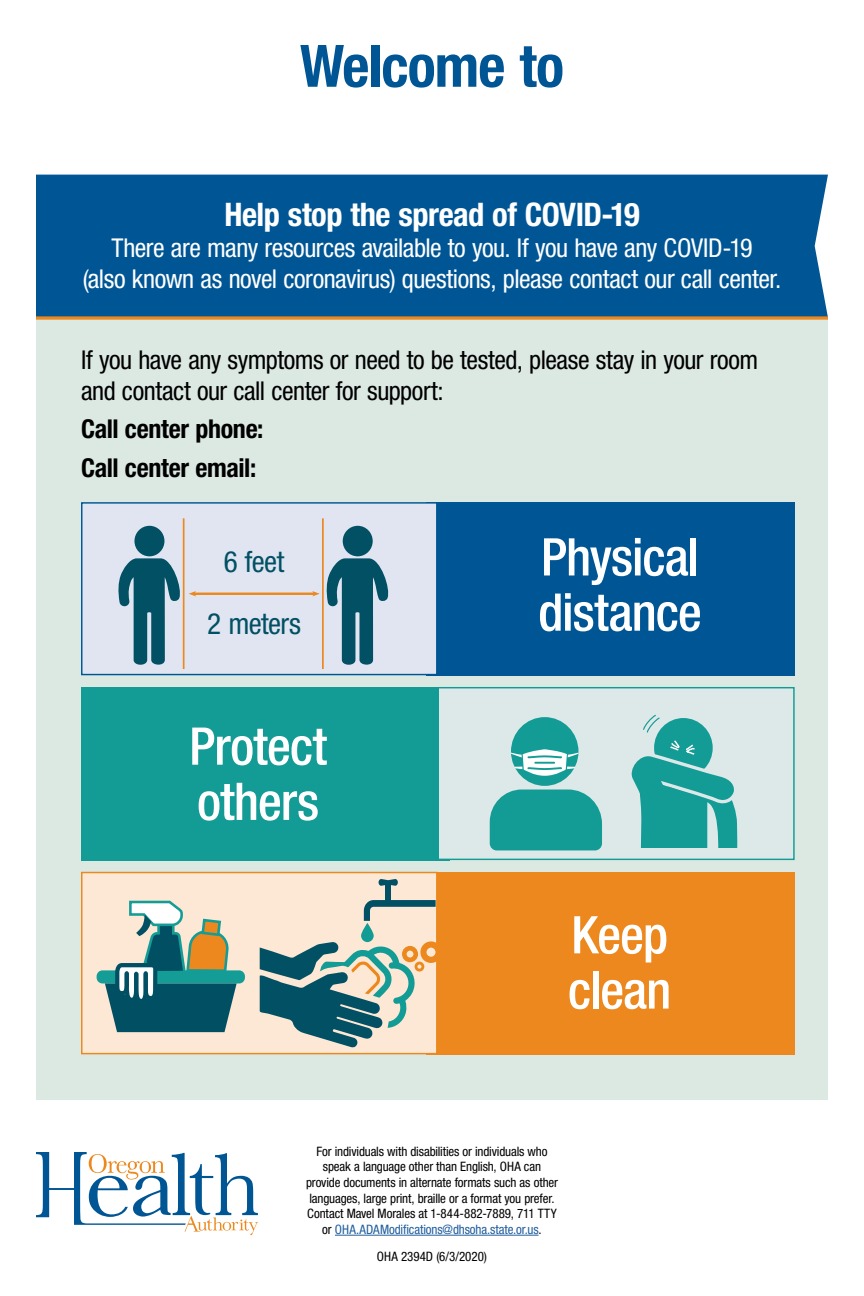
<style>
.page{position:relative;width:864px;height:1296px;background:#fff}
.page>*{position:absolute;margin:0;border:0;box-sizing:border-box;transform-origin:0 0}
.t1{font:700 condensed 58.5px "Helvetica Neue LT Std";letter-spacing:-.015em;color:#005695}
.t2{font:500 condensed 52px/55.2px "Helvetica Neue LT Std";letter-spacing:-.02em;color:#fff}
.t3{font:700 condensed 32.5px "Helvetica Neue LT Std";letter-spacing:-.015em;color:#fff}
.t4{font:condensed 29.25px/62px "Helvetica Neue LT Std";letter-spacing:-.02em;color:#025064;text-align:center}
.t5{font:condensed 26px/31.2px "Helvetica Neue LT Std";letter-spacing:-.02em;color:#fff;text-align:center}
.t6{font:condensed 26px/31.2px "Helvetica Neue LT Std";letter-spacing:-.02em;color:#000}
.t7{font:700 condensed 26px/38.5px "Helvetica Neue LT Std";letter-spacing:-.01em;color:#000}
.t8{font:condensed 13px/15.6px "Helvetica Neue LT Std";letter-spacing:-.01em;color:#000;text-align:center}
.s1{color:#215e9e}
</style>
<div class="page">
<div style="left:36px;top:319px;width:792px;height:781px;background:#dce9e3"></div>
<svg style="left:36px;top:1152px;width:222px;height:83px"></svg>
<div style="left:36px;top:175px;width:792px;height:141px;background:#005695"></div>
<svg style="left:36px;top:316px;width:792px;height:4px;background:#d28a39"></svg>
<hr style="left:335px;top:1235px;width:204px;height:1px;background:#215e9e">
<div style="left:426px;top:872px;width:369px;height:182px;background:#ec881d"></div>
<div style="left:81px;top:872px;width:357px;height:182px;background:#fce8d4;border:1px solid #ec881d"></div>
<div style="left:81px;top:687px;width:368px;height:173px;background:#139b96"></div>
<div style="left:438px;top:687px;width:357px;height:173px;background:#dde9e8;border:1px solid #139b96"></div>
<div style="left:426px;top:502px;width:369px;height:173px;background:#005695"></div>
<div style="left:81px;top:502px;width:357px;height:173px;background:#e0e5f1;border:1px solid #005695"></div>
<hr style="left:193px;top:593px;width:122px;height:2px;background:#ec881d">
<svg style="left:189px;top:591px;width:7px;height:6px"></svg>
<svg style="left:312px;top:591px;width:8px;height:6px"></svg>
<svg style="left:326px;top:558px;width:63px;height:107px"></svg>
<div style="left:343px;top:526px;width:30px;height:30px;background:#025064;border-radius:50%"></div>
<svg style="left:118px;top:558px;width:65px;height:109px"></svg>
<div style="left:134px;top:526px;width:30px;height:30px;background:#025064;border-radius:50%"></div>
<hr style="left:183px;top:518px;width:2px;height:151px;background:#ec881d">
<hr style="left:322px;top:518px;width:2px;height:151px;background:#ec881d">
<div style="left:654px;top:718px;width:59px;height:60px;background:#139b96;border-radius:50%"></div>
<svg style="left:631px;top:740px;width:107px;height:107px"></svg>
<svg style="left:643px;top:714px;width:18px;height:20px"></svg>
<svg style="left:361px;top:923px;width:13px;height:19px"></svg>
<div style="left:386px;top:885px;width:5px;height:18px;background:#025064"></div>
<svg style="left:379px;top:879px;width:19px;height:7px"></svg>
<svg style="left:364px;top:900px;width:72px;height:21px"></svg>
<svg style="left:260px;top:941px;width:178px;height:107px"></svg>
<svg style="left:97px;top:900px;width:148px;height:132px"></svg>
<div style="left:511px;top:717px;width:67px;height:69px;background:#139b96;border-radius:50%"></div>
<svg style="left:511px;top:749px;width:67px;height:27px"></svg>
<svg style="left:490px;top:790px;width:112px;height:60px;background:#20a09b"></svg>
<h1 class="t1" style="left:300px;top:31px;width:266px">Welcome to</h1>
<h3 class="t3" style="left:224px;top:195px;width:417px">Help stop the spread of COVID-19</h3>
<h3 class="t5" style="left:83px;top:232px;width:700px">There are many resources available to you. If you have any COVID-19<br>(also known as novel coronavirus) questions, please contact our call center.</h3>
<h3 class="t6" style="left:81px;top:344px;width:679px">If you have any symptoms or need to be tested, please stay in your room and contact our call center for support:</h3>
<h3 class="t7" style="left:81px;top:410px;width:184px">Call center phone:<br>Call center email:</h3>
<h3 class="t4" style="left:207px;top:531px;width:95px">6 feet<br>2 meters</h3>
<h2 class="t2" style="left:189px;top:718px;width:139px">Protect others</h2>
<h2 class="t2" style="left:538px;top:529px;width:165px">Physical distance</h2>
<h2 class="t2" style="left:568px;top:907px;width:105px">Keep clean</h2>
<p class="t8" style="left:306px;top:1143px;width:253px">For individuals with disabilities or individuals who speak a language other than English, OHA can provide documents in alternate formats such as other languages, large print, braille or a format you prefer.<br>Contact Mavel Morales at 1-844-882-7889, 711 TTY or <span class="s1">OHA.ADAModifications@dhsoha.state.or.us</span>.</p>
<p class="t8" style="left:377px;top:1248px;width:112px">OHA 2394D (6/3/2020)</p>
</div>
